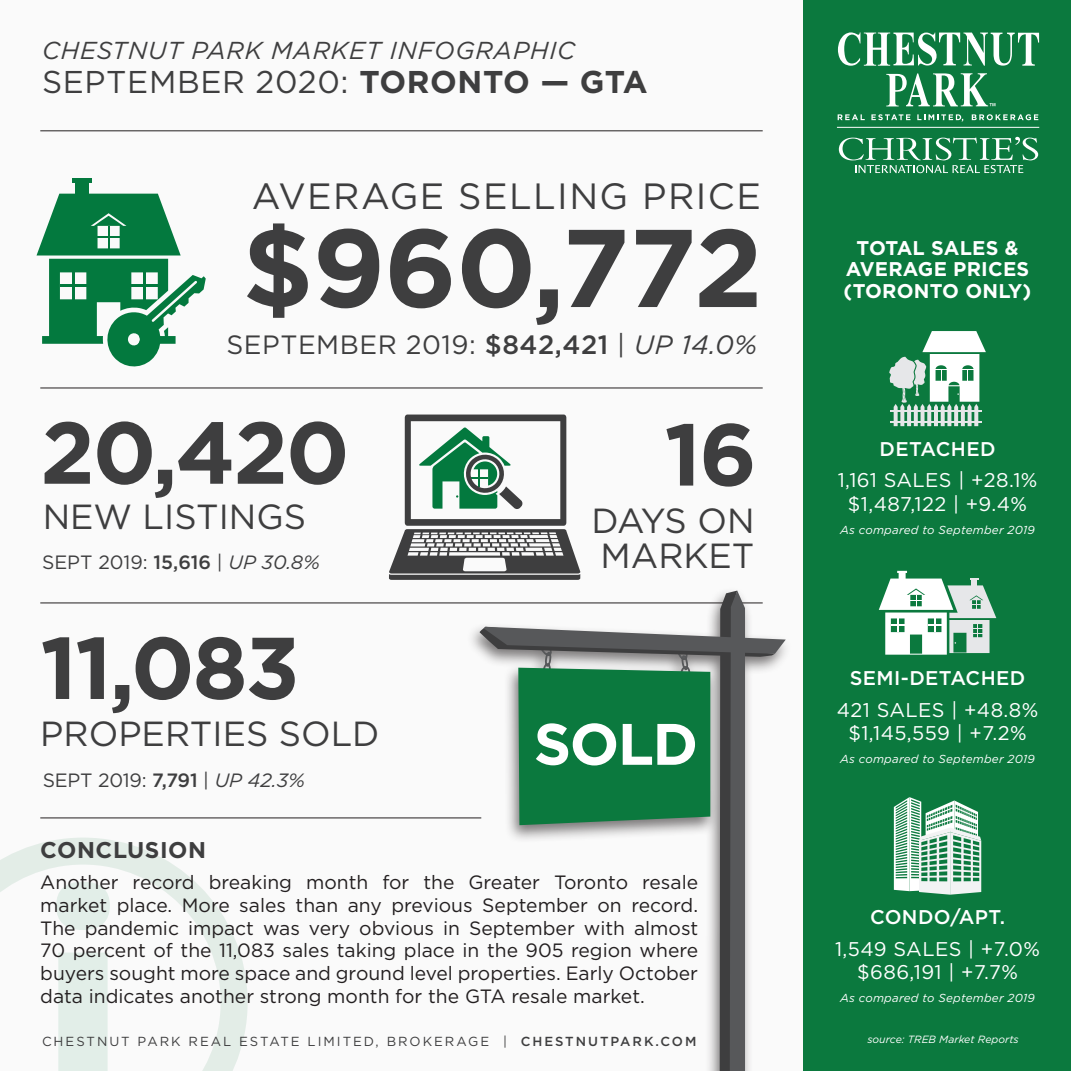
<style>
.page{position:relative;width:1071px;height:1071px;background:#fafafa}
.page>*{position:absolute;margin:0;border:0;box-sizing:border-box;transform-origin:0 0}
.t1{font:700 110.25px "Gotham";letter-spacing:-.01em;color:#3e3e3f}
.t2{font:700 87.5px "Gotham";letter-spacing:-.025em;color:#3e3e3f}
.t3{font:700 58.45px "Gotham";color:#fff}
.t4{font:36.57px "Gotham";letter-spacing:.04em;color:#3e3e3f}
.t5{font:34.82px "Gotham";color:#3e3e3f}
.t6{font:31.5px "Gotham";letter-spacing:.02em;color:#3e3e3f}
.t7{font:26.43px "Gotham";letter-spacing:.02em;color:#3e3e3f}
.t8{font:italic 24.5px "Gotham";letter-spacing:.03em;color:#3e3e3f}
.t9{font:700 22.75px "Gotham";letter-spacing:.025em;color:#3e3e3f}
.t10{font:19.78px "Gotham";letter-spacing:.02em;color:#fff}
.t11{font:700 19.78px/21.5px "Gotham";letter-spacing:.01em;color:#fff;text-align:center}
.t12{font:500 19.78px "Gotham";letter-spacing:.02em;color:#fff}
.t13{font:19.25px/22.8px "Gotham";color:#231f20;text-align:justify}
.t14{font:19.25px "Gotham";letter-spacing:-.01em;color:#3e3e3f}
.t15{font:13.12px "Gotham";letter-spacing:.15em;color:#3e3e3f}
.t16{font:italic 11.55px "Gotham";letter-spacing:.02em;color:#fff}
.t17{font:italic 10.5px "Gotham";color:#fff}
.s1{font-weight:700}
.s2{font-weight:500}
.s3{font-style:italic}
</style>
<div class="page">
<svg style="left:0;top:838px;width:248px;height:233px"></svg>
<svg style="left:389px;top:415px;width:191px;height:165px"></svg>
<div style="left:75px;top:183px;width:13px;height:17px;background:#03793e"></div>
<div style="left:72px;top:178px;width:19px;height:5px;background:#03793e"></div>
<svg style="left:37px;top:194px;width:169px;height:173px"></svg>
<hr style="left:40px;top:130px;width:723px;height:1px;background:#231f20">
<hr style="left:40px;top:388px;width:723px;height:1px;background:#231f20">
<hr style="left:40px;top:603px;width:723px;height:1px;background:#231f20">
<hr style="left:40px;top:818px;width:441px;height:1px;background:#231f20">
<div style="left:465px;top:587px;width:327px;height:484px;background:#fafafa"></div>
<svg style="left:479px;top:591px;width:307px;height:480px"></svg>
<div style="left:803px;top:0;width:268px;height:1071px;background:#0b793e"></div>
<svg style="left:838px;top:32px;width:201px;height:34px"></svg>
<svg style="left:886px;top:73px;width:109px;height:33px"></svg>
<svg style="left:839px;top:137px;width:199px;height:36px"></svg>
<hr style="left:837px;top:127px;width:202px;height:1px;background:#fff">
<svg style="left:838px;top:114px;width:27px;height:6px"></svg>
<svg style="left:871px;top:114px;width:39px;height:6px"></svg>
<svg style="left:917px;top:114px;width:46px;height:8px"></svg>
<svg style="left:972px;top:114px;width:66px;height:6px"></svg>
<svg style="left:889px;top:331px;width:97px;height:95px"></svg>
<svg style="left:879px;top:571px;width:117px;height:84px"></svg>
<svg style="left:894px;top:797px;width:87px;height:98px"></svg>
<p class="t8" style="left:42px;top:34px;width:535px">CHESTNUT PARK MARKET INFOGRAPHIC</p>
<p class="t6" style="left:42px;top:61px;width:607px">SEPTEMBER 2020: <span class="s1">TORONTO — GTA</span></p>
<p class="t4" style="left:252px;top:173px;width:511px">AVERAGE SELLING PRICE</p>
<p class="t1" style="left:242px;top:195px;width:522px">$960,772</p>
<p class="t7" style="left:227px;top:328px;width:532px">SEPTEMBER 2019: <span class="s2">$842,421</span> | <span class="s3">UP 14.0%</span></p>
<p class="t2" style="left:40px;top:395px;width:311px">20,420</p>
<p class="t2" style="left:664px;top:397px;width:94px">16</p>
<p class="t5" style="left:43px;top:495px;width:265px">NEW LISTINGS</p>
<p class="t5" style="left:592px;top:499px;width:164px">DAYS ON</p>
<p class="t5" style="left:601px;top:534px;width:155px">MARKET</p>
<p class="t14" style="left:42px;top:550px;width:279px">SEPT 2019: <span class="s2">15,616</span> | <span class="s3">UP 30.8%</span></p>
<p class="t2" style="left:40px;top:610px;width:261px">11,083</p>
<p class="t5" style="left:40px;top:712px;width:341px">PROPERTIES SOLD</p>
<p class="t14" style="left:43px;top:768px;width:263px">SEPT 2019: <span class="s2">7,791</span> | <span class="s3">UP 42.3%</span></p>
<p class="t3" style="left:534px;top:705px;width:166px">SOLD</p>
<p class="t9" style="left:40px;top:835px;width:167px">CONCLUSION</p>
<p class="t13" style="left:40px;top:870px;width:659px">Another record breaking month for the Greater Toronto resale market place. More sales than any previous September on record.<br>The pandemic impact was very obvious in September with almost 70 percent of the 11,083 sales taking place in the 905 region where buyers sought more space and ground level properties. Early October data indicates another strong month for the GTA resale market.</p>
<p class="t15" style="left:42px;top:1033px;width:656px">CHESTNUT PARK REAL ESTATE LIMITED, BROKERAGE | <span class="s2">CHESTNUTPARK.COM</span></p>
<p class="t11" style="left:846px;top:237px;width:185px">TOTAL SALES &amp;<br>AVERAGE PRICES</p>
<p class="t11" style="left:844px;top:280px;width:189px">(TORONTO ONLY)</p>
<p class="t12" style="left:880px;top:436px;width:118px">DETACHED</p>
<p class="t10" style="left:838px;top:468px;width:201px">1,161 SALES | +28.1%</p>
<p class="t10" style="left:848px;top:491px;width:181px">$1,487,122 | +9.4%</p>
<p class="t16" style="left:840px;top:522px;width:196px">As compared to September 2019</p>
<p class="t12" style="left:850px;top:666px;width:177px">SEMI-DETACHED</p>
<p class="t10" style="left:837px;top:697px;width:203px">421 SALES | +48.8%</p>
<p class="t10" style="left:848px;top:721px;width:180px">$1,145,559 | +7.2%</p>
<p class="t16" style="left:840px;top:752px;width:196px">As compared to September 2019</p>
<p class="t12" style="left:870px;top:904px;width:137px">CONDO/APT.</p>
<p class="t10" style="left:835px;top:936px;width:206px">1,549 SALES | +7.0%</p>
<p class="t10" style="left:857px;top:959px;width:162px">$686,191 | +7.7%</p>
<p class="t16" style="left:840px;top:991px;width:196px">As compared to September 2019</p>
<p class="t17" style="left:867px;top:1033px;width:153px">source: TREB Market Reports</p>
</div>
